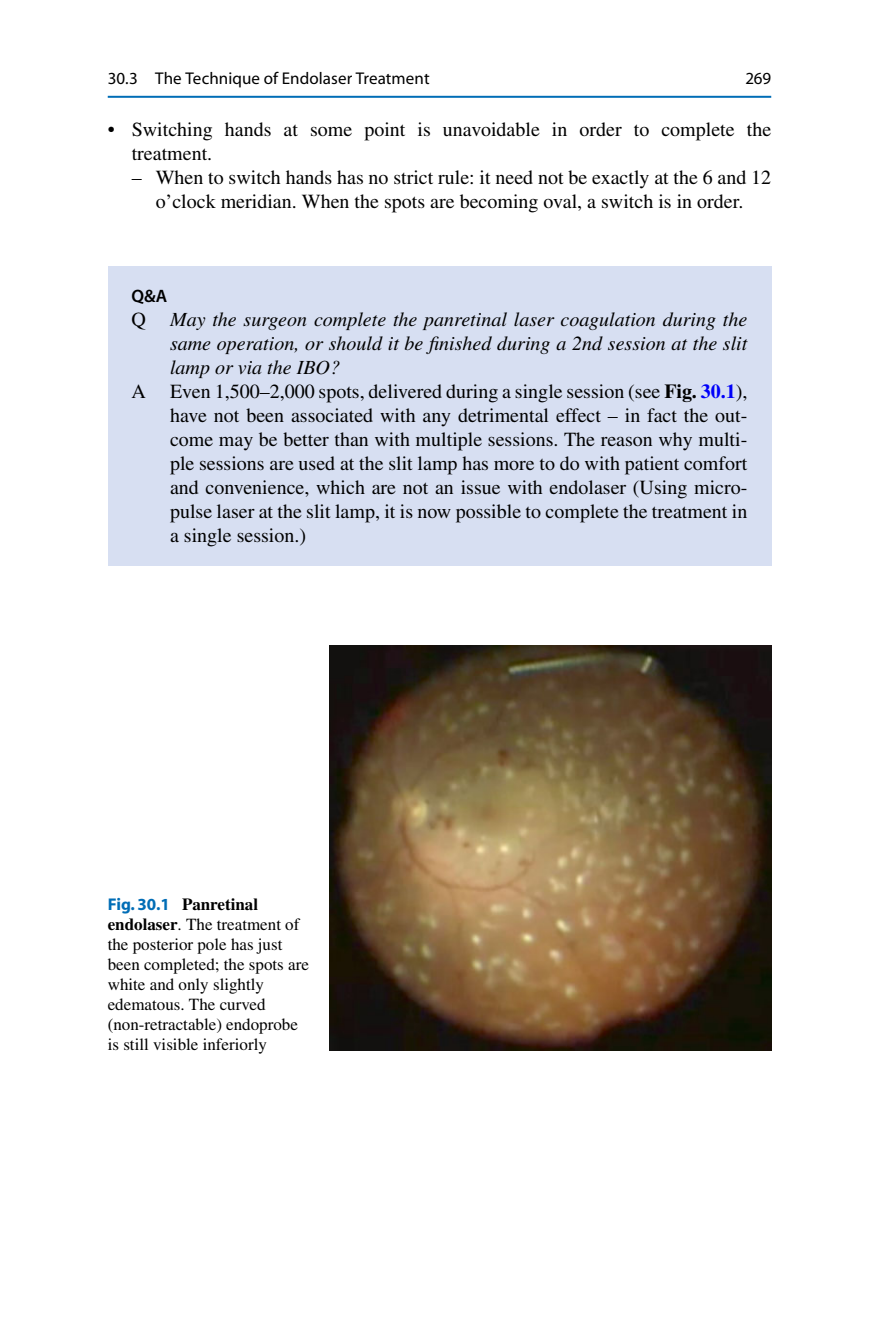
<style>
.page{position:relative;width:879px;height:1333px;background:#fff}
.page>*{position:absolute;margin:0;border:0;box-sizing:border-box;transform-origin:0 0}
.t1{font:20px/24px "Jcpcvw Times";color:#000}
.t2{font:italic 20px/24px "Hrfvpj Times";color:#000;text-align:justify}
.t3{font:600 18px "Htdqvg Myriad";color:#000}
.t4{font:17px/20px "Jcpcvw Times";color:#000}
.t5{font:17px "Mygtpj Myriad";color:#000}
.t6{font:700 17px "Mrscrt Times";color:#000}
.s1{font-family:"Jcpcvw Times";font-style:normal}
.s2{font-family:"Mrscrt Times";font-weight:700}
.s3{font-family:"Mrscrt Times";font-weight:700;color:#0000fa}
.s4{font-family:"Dpmfmw Myriad";color:#006db6}
</style>
<div class="page">
<div style="left:108px;top:266px;width:663px;height:299px;background:#d7dff2"></div>
<img style="left:329px;top:645px;width:442px;height:404px">
<hr style="left:108px;top:96px;width:663px;height:2px;background:#006db6">
<p class="t5" style="left:108px;top:72px;width:323px">30.3 The Technique of Endolaser Treatment</p>
<p class="t5" style="left:745px;top:72px;width:27px">269</p>
<p class="t1" style="left:132px;top:120px;width:641px;text-indent:-24px">• Switching hands at some point is unavoidable in order to complete the treatment.</p>
<p class="t1" style="left:132px;top:168px;width:641px;text-align:center">– When to switch hands has no strict rule: it need not be exactly at the 6 and 12 o’clock meridian. When the spots are becoming oval, a switch is in order.</p>
<p class="t3" style="left:132px;top:289px;width:37px">Q&amp;A</p>
<p class="t2" style="left:170px;top:309px;width:579px;text-indent:-38px"><span class="s1">Q</span> May the surgeon complete the panretinal laser coagulation during the same operation, or should it be finished during a 2nd session at the slit lamp or via the IBO?</p>
<p class="t1" style="left:170px;top:381px;width:579px;text-align:justify;text-indent:-38px">A Even 1,500–2,000 spots, delivered during a single session (see <span class="s2">Fig.</span> <span class="s3">30.1</span> ), have not been associated with any detrimental effect – in fact the out&shy;come may be better than with multiple sessions. The reason why multi&shy;ple sessions are used at the slit lamp has more to do with patient comfort and convenience, which are not an issue with endolaser (Using micro&shy;pulse laser at the slit lamp, it is now possible to complete the treatment in a single session.)</p>
<p class="t6" style="left:108px;top:898px;width:152px"><span class="s4">Fig. 30.1</span> Panretinal</p>
<p class="t4" style="left:108px;top:915px;width:203px"><span class="s2">endolaser</span>. The treatment of the posterior pole has just been completed; the spots are white and only slightly edematous. The curved (non-retractable) endoprobe is still visible inferiorly</p>
</div>
